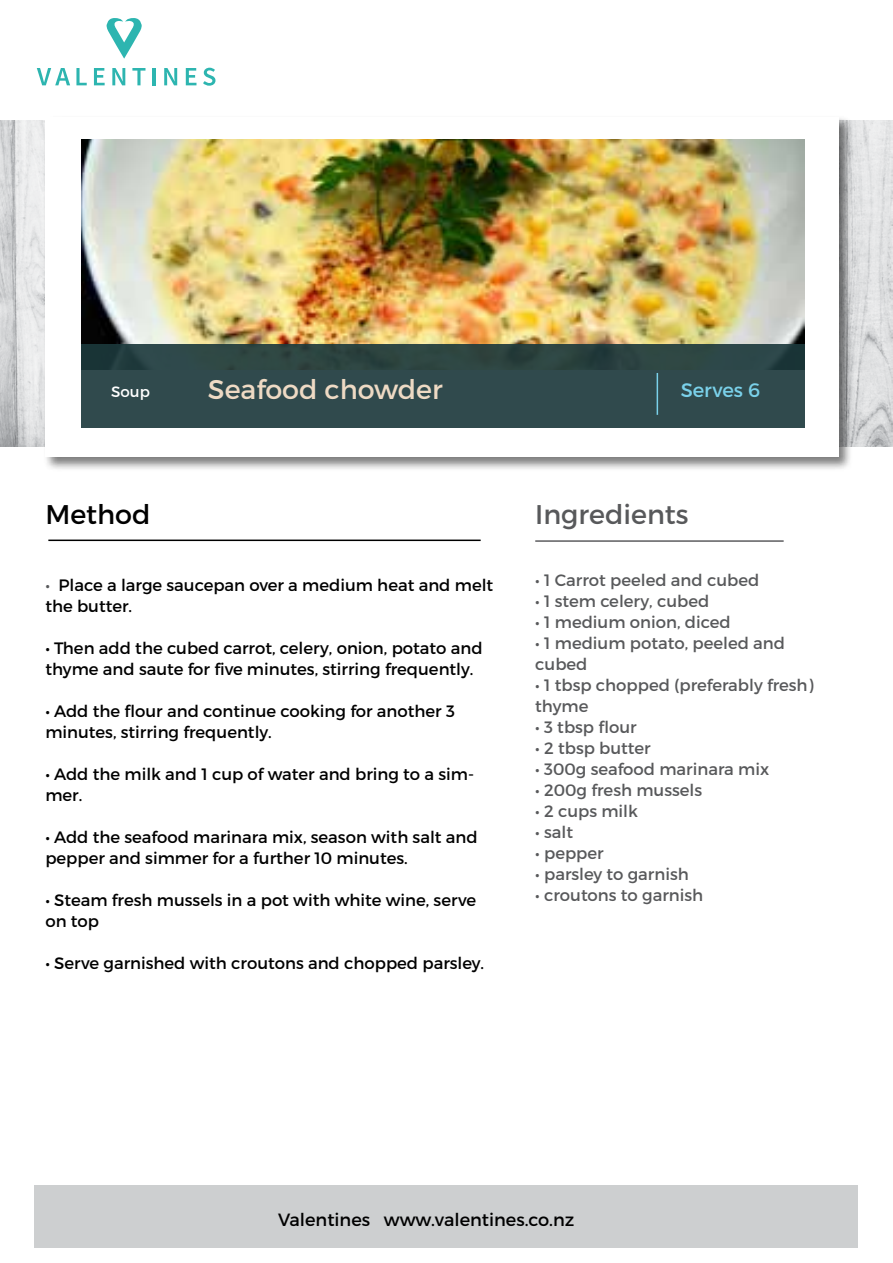
<style>
.page{position:relative;width:893px;height:1263px;background:#fff}
.page>*{position:absolute;margin:0;border:0;box-sizing:border-box;transform-origin:0 0}
.t1{font:27px "Montserrat";color:#eedac4}
.t2{font:27px "Montserrat";color:#58595b}
.t3{font:27px "Montserrat";color:#000}
.t4{font:19.5px "Montserrat";color:#7ad1ea}
.t5{font:17.7px "Montserrat";color:#000}
.t6{font:16.5px/21px "Montserrat";color:#000}
.t7{font:16.5px/21px "Montserrat";color:#58595b}
.t8{font:15px "Montserrat";color:#fff}
.s1{color:#58595b}
</style>
<div class="page">
<img style="left:0;top:121px;width:893px;height:325px">
<svg style="left:106px;top:18px;width:36px;height:41px"></svg>
<svg style="left:37px;top:68px;width:33px;height:17px"></svg>
<svg style="left:76px;top:68px;width:11px;height:17px"></svg>
<svg style="left:94px;top:68px;width:11px;height:17px"></svg>
<svg style="left:112px;top:68px;width:13px;height:17px"></svg>
<svg style="left:132px;top:68px;width:13px;height:17px"></svg>
<hr style="left:153px;top:68px;width:3px;height:17px;background:#2db5b0">
<svg style="left:164px;top:68px;width:13px;height:17px"></svg>
<svg style="left:186px;top:68px;width:10px;height:17px"></svg>
<svg style="left:203px;top:68px;width:12px;height:18px"></svg>
<div style="left:43px;top:115px;width:810px;height:356px;background:#000;opacity:.51"></div>
<div style="left:45px;top:117px;width:794px;height:340px;background:#fff"></div>
<img style="left:81px;top:139px;width:723px;height:205px">
<div style="left:81px;top:344px;width:724px;height:84px;background:linear-gradient(to bottom,#2b4442,#324c51)"></div>
<hr style="left:48px;top:539px;width:433px;height:2px;background:#000">
<hr style="left:535px;top:540px;width:249px;height:2px;background:#5d5d60">
<div style="left:34px;top:1186px;width:823px;height:62px;background:#cdcfd0"></div>
<hr style="left:657px;top:373px;width:1px;height:42px;background:#7ad1ea">
<p class="t8" style="left:111px;top:382px;width:40px">Soup</p>
<h1 class="t1" style="left:208px;top:373px;width:236px">Seafood chowder</h1>
<p class="t4" style="left:681px;top:378px;width:81px">Serves 6</p>
<h1 class="t3" style="left:45px;top:497px;width:107px">Method</h1>
<h1 class="t2" style="left:535px;top:497px;width:155px">Ingredients</h1>
<p class="t6" style="left:45px;top:574px;width:449px"><span class="s1">•</span> Place a large saucepan over a medium heat and melt the butter.</p>
<p class="t6" style="left:45px;top:637px;width:439px">• Then add the cubed carrot, celery, onion, potato and thyme and saute for five minutes, stirring frequently.</p>
<p class="t6" style="left:45px;top:700px;width:411px">• Add the flour and continue cooking for another 3 minutes, stirring frequently.</p>
<p class="t6" style="left:45px;top:763px;width:430px">• Add the milk and 1 cup of water and bring to a sim&shy;mer.</p>
<p class="t6" style="left:45px;top:826px;width:434px">• Add the seafood marinara mix, season with salt and pepper and simmer for a further 10 minutes.</p>
<p class="t6" style="left:45px;top:889px;width:432px">• Steam fresh mussels in a pot with white wine, serve on top</p>
<p class="t6" style="left:45px;top:952px;width:440px">• Serve garnished with croutons and chopped parsley.</p>
<p class="t7" style="left:535px;top:569px;width:226px">• 1 Carrot peeled and cubed</p>
<p class="t7" style="left:535px;top:590px;width:176px">• 1 stem celery, cubed</p>
<p class="t7" style="left:535px;top:611px;width:197px">• 1 medium onion, diced</p>
<p class="t7" style="left:535px;top:632px;width:251px">• 1 medium potato, peeled and cubed</p>
<p class="t7" style="left:535px;top:674px;width:280px">• 1 tbsp chopped (preferably fresh) thyme</p>
<p class="t7" style="left:535px;top:716px;width:103px">• 3 tbsp flour</p>
<p class="t7" style="left:535px;top:737px;width:117px">• 2 tbsp butter</p>
<p class="t7" style="left:535px;top:758px;width:235px">• 300g seafood marinara mix</p>
<p class="t7" style="left:535px;top:779px;width:168px">• 200g fresh mussels</p>
<p class="t7" style="left:535px;top:800px;width:104px">• 2 cups milk</p>
<p class="t7" style="left:535px;top:821px;width:39px">• salt</p>
<p class="t7" style="left:535px;top:842px;width:70px">• pepper</p>
<p class="t7" style="left:535px;top:863px;width:155px">• parsley to garnish</p>
<p class="t7" style="left:535px;top:885px;width:170px">• croutons to garnish</p>
<p class="t5" style="left:278px;top:1208px;width:298px">Valentines www.valentines.co.nz</p>
</div>
